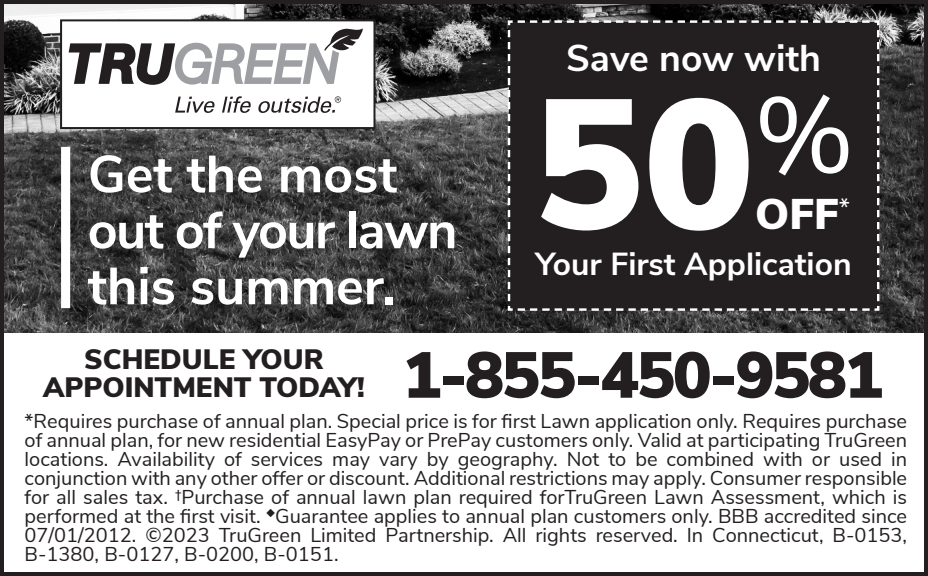
<style>
.page{position:relative;width:928px;height:576px;background:#fff}
.page>*{position:absolute;margin:0;border:0;box-sizing:border-box;transform-origin:0 0}
.t1{font:900 184.4px "Nunito Sans";color:#fff}
.t2{font:107.6px "Nunito Sans";color:#fff}
.t3{font:900 64.8px "Nunito Sans";letter-spacing:-.04em;color:#231f20}
.t4{font:700 52px/56px "Nunito Sans";color:#fff}
.t5{font:900 42.8px "Nunito Sans";color:#fff}
.t6{font:700 37.2px "Nunito Sans";color:#fff}
.t7{font:700 31.6px "Nunito Sans";color:#fff}
.t8{font:900 28px/28px "Nunito Sans";color:#231f20;text-align:center}
.t9{font:20px/19.2px "Nunito Sans";color:#231f20;text-align:justify}
</style>
<div class="page">
<img style="left:5px;top:5px;width:917px;height:327px">
<div style="left:61px;top:147px;width:9px;height:161px;background:#fff"></div>
<div style="left:506px;top:19px;width:374px;height:293px;background:#231f20"></div>
<div style="left:61px;top:20px;width:313px;height:108px;background:#fff"></div>
<svg style="left:69px;top:29px;width:294px;height:56px"></svg>
<svg style="left:175px;top:97px;width:40px;height:16px"></svg>
<svg style="left:222px;top:96px;width:29px;height:17px"></svg>
<svg style="left:258px;top:101px;width:12px;height:12px"></svg>
<svg style="left:271px;top:96px;width:70px;height:17px"></svg>
<div style="left:60px;top:19px;width:315px;height:110px;border:2px solid #231f20"></div>
<div style="left:0;top:0;width:927px;height:576px;border:4px solid #231f20"></div>
<h3 class="t4" style="left:88px;top:143px;width:371px">Get the most out of your lawn this summer.</h3>
<h3 class="t6" style="left:566px;top:31px;width:256px">Save now with</h3>
<h2 class="t2" style="left:754px;top:57px;width:101px">%</h2>
<h3 class="t5" style="left:755px;top:183px;width:96px">OFF<sup>*</sup></h3>
<h1 class="t1" style="left:533px;top:29px;width:223px">50</h1>
<h3 class="t7" style="left:535px;top:240px;width:317px">Your First Application</h3>
<h3 class="t8" style="left:43px;top:344px;width:323px">SCHEDULE YOUR<br>APPOINTMENT TODAY!</h3>
<p class="t9" style="left:25px;top:411px;width:884px">*Requires purchase of annual plan. Special price is for first Lawn application only. Requires purchase of annual plan, for new residential EasyPay or PrePay customers only. Valid at participating TruGreen locations. Availability of services may vary by geography. Not to be combined with or used in conjunction with any other offer or discount. Additional restrictions may apply. Consumer responsible for all sales tax. †Purchase of annual lawn plan required forTruGreen Lawn Assessment, which is performed at the first visit. ◆Guarantee applies to annual plan customers only. BBB accredited since 07/01/2012. ©2023 TruGreen Limited Partnership. All rights reserved. In Connecticut, B-0153, B-1380, B-0127, B-0200, B-0151.</p>
<h3 class="t3" style="left:402px;top:327px;width:482px">1-855-450-9581</h3>
</div>
